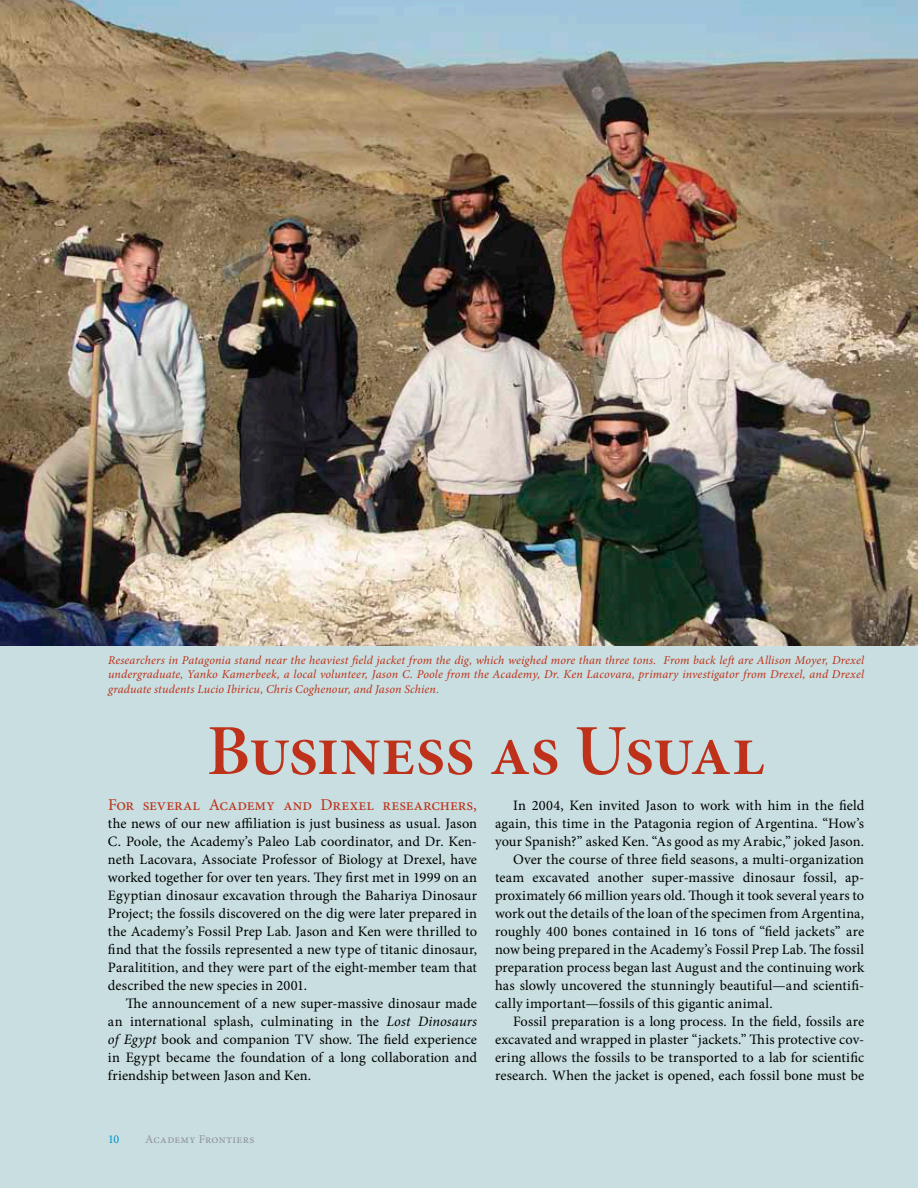
<style>
.page{position:relative;width:918px;height:1188px;background:#fff}
.page>*{position:absolute;margin:0;border:0;box-sizing:border-box;transform-origin:0 0}
.t1{font:72px "Minion Pro Semibold Subh";letter-spacing:-.01em;color:#be311a}
.t2{font:16.5px "Minion Pro";letter-spacing:-.005em;color:#be311a}
.t3{font:14.4px/18px "Minion Pro";letter-spacing:.005em;color:#000;text-align:justify}
.t4{font:italic 12px/14.4px "Minion Pro";letter-spacing:.015em;color:#be311a;text-align:justify}
.t5{font:12px "Minion Pro";letter-spacing:.025em;color:#939498}
.t6{font:12px "Minion Pro";color:#0091ce}
.s1{font-style:italic}
</style>
<div class="page">
<div style="left:0;top:638px;width:918px;height:550px;background:#c8dee0"></div>
<img style="left:0;top:0;width:918px;height:645px">
<p class="t4" style="left:108px;top:653px;width:758px">Researchers in Patagonia stand near the heaviest field jacket from the dig, which weighed more than three tons. From back left are Allison Moyer, Drexel undergraduate, Yanko Kamerbeek, a local volunteer, Jason C. Poole from the Academy, Dr. Ken Lacovara, primary investigator from Drexel, and Drexel graduate students Lucio Ibiricu, Chris Coghenour, and Jason Schien.</p>
<h1 class="t1" style="left:207px;top:703px;width:560px">Business as Usual</h1>
<p class="t2" style="left:108px;top:794px;width:371px">For several Academy and Drexel researchers,</p>
<p class="t3" style="left:108px;top:814px;width:371px">the news of our new affiliation is just business as usual. Jason C. Poole, the Academy’s Paleo Lab coordinator, and Dr. Ken&shy;neth Lacovara, Associate Professor of Biology at Drexel, have worked together for over ten years. They first met in 1999 on an Egyptian dinosaur excavation through the Bahariya Dinosaur Project; the fossils discovered on the dig were later prepared in the Academy’s Fossil Prep Lab. Jason and Ken were thrilled to find that the fossils represented a new type of titanic dinosaur, Paralitition, and they were part of the eight-member team that described the new species in 2001.</p>
<p class="t3" style="left:108px;top:994px;width:371px;text-indent:18px">The announcement of a new super-massive dinosaur made an international splash, culminating in the <span class="s1">Lost Dinosaurs of Egypt</span> book and companion TV show. The field experience in Egypt became the foundation of a long collaboration and friendship between Jason and Ken.</p>
<p class="t3" style="left:513px;top:796px;width:353px">In 2004, Ken invited Jason to work with him in the field</p>
<p class="t3" style="left:495px;top:814px;width:371px">again, this time in the Patagonia region of Argentina. “How’s</p>
<p class="t3" style="left:495px;top:832px;width:371px">your Spanish?” asked Ken. “As good as my Arabic,” joked Jason.</p>
<p class="t3" style="left:513px;top:850px;width:353px">Over the course of three field seasons, a multi-organization</p>
<p class="t3" style="left:495px;top:868px;width:371px">team excavated another super-massive dinosaur fossil, ap-</p>
<p class="t3" style="left:495px;top:886px;width:371px">proximately 66 million years old. Though it took several years to</p>
<p class="t3" style="left:495px;top:904px;width:371px">work out the details of the loan of the specimen from Argentina,</p>
<p class="t3" style="left:495px;top:922px;width:371px">roughly 400 bones contained in 16 tons of “field jackets” are</p>
<p class="t3" style="left:495px;top:940px;width:371px">now being prepared in the Academy’s Fossil Prep Lab. The fossil</p>
<p class="t3" style="left:495px;top:958px;width:371px">preparation process began last August and the continuing work</p>
<p class="t3" style="left:495px;top:976px;width:371px">has slowly uncovered the stunningly beautiful—and scientifi-</p>
<p class="t3" style="left:495px;top:994px;width:279px">cally important—fossils of this gigantic animal.</p>
<p class="t3" style="left:513px;top:1012px;width:353px">Fossil preparation is a long process. In the field, fossils are</p>
<p class="t3" style="left:495px;top:1030px;width:371px">excavated and wrapped in plaster “jackets.” This protective cov-</p>
<p class="t3" style="left:495px;top:1048px;width:371px">ering allows the fossils to be transported to a lab for scientific</p>
<p class="t3" style="left:495px;top:1066px;width:371px">research. When the jacket is opened, each fossil bone must be</p>
<p class="t6" style="left:108px;top:1131px;width:13px">10</p>
<p class="t5" style="left:145px;top:1131px;width:110px">Academy Frontiers</p>
</div>
